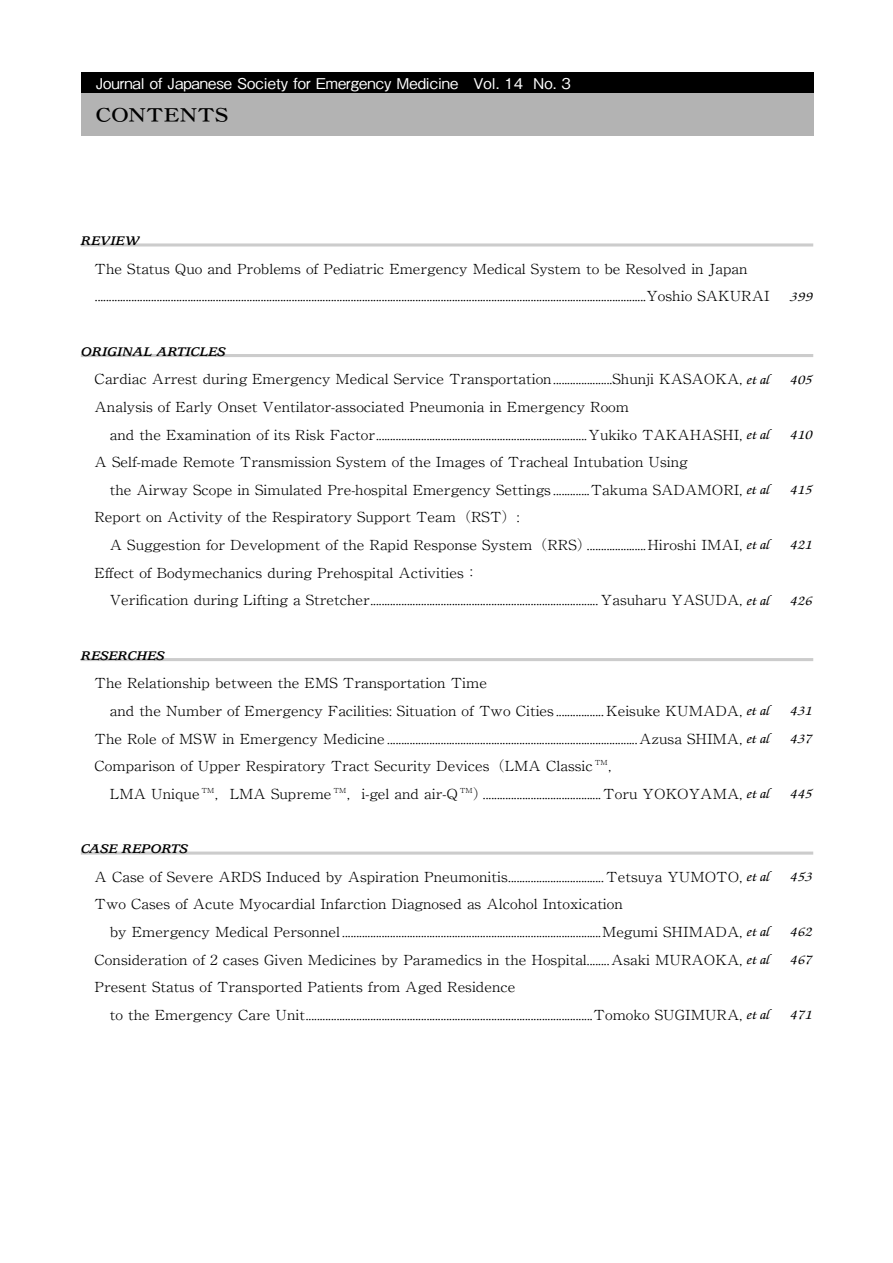
<style>
.page{position:relative;width:893px;height:1263px;background:#fff}
.page>*{position:absolute;margin:0;border:0;box-sizing:border-box;transform-origin:0 0}
.t1{font:21.3px "DFHS Mincho Std W7";color:#000;scale:1.1 1}
.t2{font:500 14.85px "Gothic BBB Pro";color:#fff}
.t3{font:300 13.8px/27.6px "Ryumin Pro";color:#000;scale:1.1 1}
.t4{font:italic 700 13.8px "Usherwood Std";color:#000;scale:1.1 1}
.t5{font:italic 13.8px "Zapf Chancery Std";color:#000;scale:1.1 1}
.s1{font-family:"Zapf Chancery Std";font-weight:400;font-style:italic}
</style>
<div class="page">
<div style="left:81px;top:72px;width:732px;height:22px;background:#000"></div>
<div style="left:81px;top:94px;width:732px;height:42px;background:#b3b3b3"></div>
<hr style="left:81px;top:243px;width:732px;height:3px;background:#ccc">
<hr style="left:81px;top:354px;width:732px;height:3px;background:#ccc">
<hr style="left:81px;top:658px;width:732px;height:3px;background:#ccc">
<svg style="left:81px;top:851px;width:732px;height:4px"></svg>
<p class="t2" style="left:96px;top:71px;width:477px">Journal of Japanese Society for Emergency Medicine　Vol. 14 No. 3</p>
<h1 class="t1" style="left:96px;top:103px;width:122px">CONTENTS</h1>
<p class="t4" style="left:81px;top:234px;width:55px">REVIEW</p>
<p class="t3" style="left:95px;top:254px;width:615px">The Status Quo and Problems of Pediatric Emergency Medical System to be Resolved in Japan ....................................................................................................................................................................................................Yoshio SAKURAI</p>
<p class="t5" style="left:790px;top:289px;width:22px">399</p>
<p class="t4" style="left:81px;top:344px;width:133px">ORIGINAL ARTICLES</p>
<p class="t3" style="left:95px;top:364px;width:615px">Cardiac Arrest during Emergency Medical Service Transportation.....................Shunji KASAOKA, <span class="s1">et al</span></p>
<p class="t5" style="left:790px;top:372px;width:22px">405</p>
<p class="t3" style="left:95px;top:392px;width:615px">Analysis of Early Onset Ventilator-associated Pneumonia in Emergency Room<br>　and the Examination of its Risk Factor...........................................................................Yukiko TAKAHASHI, <span class="s1">et al</span></p>
<p class="t5" style="left:790px;top:427px;width:22px">410</p>
<p class="t3" style="left:95px;top:447px;width:615px">A Self-made Remote Transmission System of the Images of Tracheal Intubation Using<br>　the Airway Scope in Simulated Pre-hospital Emergency Settings .............Takuma SADAMORI, <span class="s1">et al</span></p>
<p class="t3" style="left:95px;top:502px;width:615px">Report on Activity of the Respiratory Support Team（RST）:<br>　A Suggestion for Development of the Rapid Response System（RRS）.....................Hiroshi IMAI, <span class="s1">et al</span></p>
<p class="t3" style="left:95px;top:558px;width:615px">Effect of Bodymechanics during Prehospital Activities：<br>　Verification during Lifting a Stretcher................................................................................. Yasuharu YASUDA, <span class="s1">et al</span></p>
<p class="t4" style="left:81px;top:648px;width:78px">RESERCHES</p>
<p class="t3" style="left:95px;top:668px;width:615px">The Relationship between the EMS Transportation Time<br>　and the Number of Emergency Facilities: Situation of Two Cities ................. Keisuke KUMADA, <span class="s1">et al</span></p>
<p class="t5" style="left:790px;top:483px;width:22px">415</p>
<p class="t5" style="left:790px;top:538px;width:22px">421</p>
<p class="t5" style="left:790px;top:593px;width:22px">426</p>
<p class="t5" style="left:790px;top:704px;width:22px">431</p>
<p class="t3" style="left:95px;top:723px;width:615px">The Role of MSW in Emergency Medicine .........................................................................................Azusa SHIMA, <span class="s1">et al</span></p>
<p class="t5" style="left:790px;top:731px;width:22px">437</p>
<p class="t3" style="left:95px;top:751px;width:615px">Comparison of Upper Respiratory Tract Security Devices（LMA Classic <sup>TM</sup>，<br>　LMA Unique <sup>TM</sup>，LMA Supreme <sup>TM</sup>，i-gel and air-Q <sup>TM</sup>）..........................................Toru YOKOYAMA, <span class="s1">et al</span></p>
<p class="t5" style="left:790px;top:787px;width:22px">445</p>
<p class="t4" style="left:81px;top:842px;width:99px">CASE REPORTS</p>
<p class="t3" style="left:95px;top:862px;width:615px">A Case of Severe ARDS Induced by Aspiration Pneumonitis.................................. Tetsuya YUMOTO, <span class="s1">et al</span></p>
<p class="t5" style="left:790px;top:870px;width:22px">453</p>
<p class="t3" style="left:95px;top:889px;width:615px">Two Cases of Acute Myocardial Infarction Diagnosed as Alcohol Intoxication<br>　by Emergency Medical Personnel ............................................................................................Megumi SHIMADA, <span class="s1">et al</span></p>
<p class="t5" style="left:790px;top:925px;width:22px">462</p>
<p class="t3" style="left:95px;top:945px;width:615px">Consideration of 2 cases Given Medicines by Paramedics in the Hospital........Asaki MURAOKA, <span class="s1">et al</span></p>
<p class="t5" style="left:790px;top:952px;width:22px">467</p>
<p class="t3" style="left:95px;top:972px;width:615px">Present Status of Transported Patients from Aged Residence<br>　to the Emergency Care Unit......................................................................................................Tomoko SUGIMURA, <span class="s1">et al</span></p>
<p class="t5" style="left:790px;top:1008px;width:22px">471</p>
</div>
